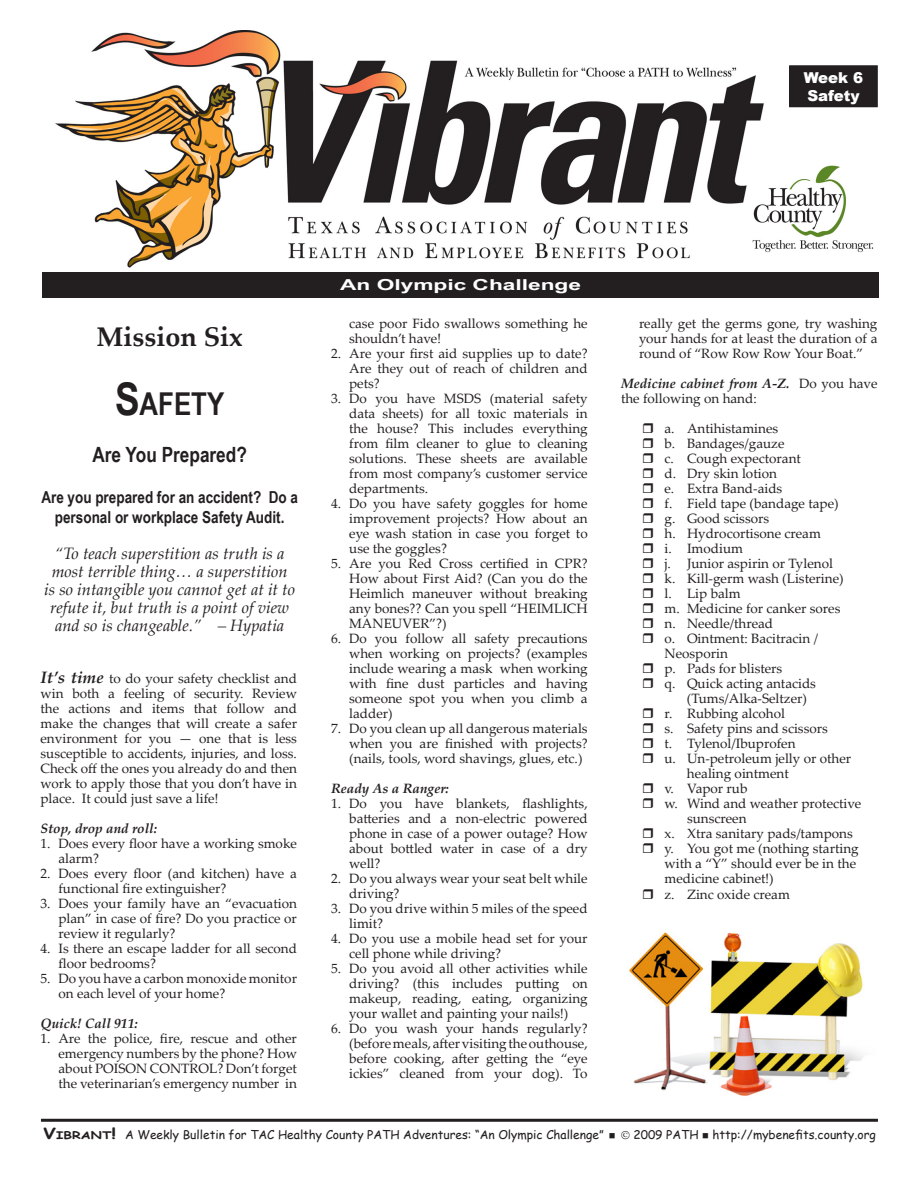
<style>
.page{position:relative;width:918px;height:1188px;background:#fff}
.page>*{position:absolute;margin:0;border:0;box-sizing:border-box;transform-origin:0 0}
.t1{font:700 31.5px "Arial Narrow";color:#231f20}
.t2{font:700 27px "Palatino Linotype";color:#231f20}
.t3{font:700 21px "Arial Narrow";color:#231f20}
.t4{font:italic 16.5px/18px "Palatino Linotype";color:#231f20;text-align:center}
.t5{font:700 16.5px/19.8px "Arial Narrow";color:#231f20;text-align:center}
.t6{font:700 15.15px "Arial Narrow";color:#fff;scale:1.83 1}
.t7{font:900 15px "Arial";color:#fff}
.t8{font:13.5px/15px "Palatino Linotype";color:#231f20;text-align:justify}
.t9{font:italic 700 13.5px "Palatino Linotype";color:#231f20}
.t10{font:12px "Comic Sans MS";color:#231f20}
.s1{font-size:45px}
.s2{font-weight:700;font-style:italic;font-size:16.5px}
.s3{font-weight:700;font-style:italic}
.s4{font-weight:700;font-size:15px}
.s5{font-weight:700;font-size:10.5px}
</style>
<div class="page">
<img style="left:55px;top:31px;width:822px;height:236px">
<div style="left:42px;top:272px;width:837px;height:26px;background:#231f20"></div>
<div style="left:790px;top:66px;width:87px;height:41px;background:#231f20"></div>
<div style="left:789px;top:65px;width:89px;height:42px;border:2px solid #231f20"></div>
<hr style="left:41px;top:1119px;width:837px;height:3px;background:#231f20">
<img style="left:629px;top:932px;width:234px;height:164px">
<p class="t7" style="left:804px;top:66px;width:61px">Week 6</p>
<p class="t7" style="left:807px;top:84px;width:54px">Safety</p>
<p class="t2" style="left:97px;top:318px;width:148px">Mission Six</p>
<p class="t1" style="left:115px;top:380px;width:111px"><span class="s1">S</span>afety</p>
<p class="t3" style="left:92px;top:439px;width:156px">Are You Prepared?</p>
<p class="t5" style="left:41px;top:487px;width:258px">Are you prepared for an accident? Do a personal or workplace Safety Audit.</p>
<p class="t4" style="left:44px;top:544px;width:252px">“To teach superstition as truth is a most terrible thing… a superstition is so intangible you cannot get at it to refute it, but truth is a point of view and so is changeable.” – Hypatia</p>
<p class="t8" style="left:40px;top:670px;width:258px"><span class="s2">It’s time</span> to do your safety checklist and win both a feeling of security. Review the actions and items that follow and make the changes that will create a safer environment for you — one that is less susceptible to accidents, injuries, and loss.<br>Check off the ones you already do and then work to apply those that you don’t have in place. It could just save a life!</p>
<p class="t9" style="left:40px;top:818px;width:118px">Stop, drop and roll:</p>
<p class="t8" style="left:58px;top:835px;width:240px;text-indent:-18px">1. Does every floor have a working smoke alarm?</p>
<p class="t8" style="left:58px;top:865px;width:240px;text-indent:-18px">2. Does every floor (and kitchen) have a functional fire extinguisher?</p>
<p class="t8" style="left:58px;top:895px;width:240px;text-indent:-18px">3. Does your family have an “evacuation plan” in case of fire? Do you practice or review it regularly?</p>
<p class="t8" style="left:58px;top:940px;width:240px;text-indent:-18px">4. Is there an escape ladder for all second floor bedrooms?</p>
<p class="t8" style="left:58px;top:970px;width:240px;text-indent:-18px">5. Do you have a carbon monoxide monitor on each level of your home?</p>
<p class="t9" style="left:40px;top:1013px;width:99px">Quick! Call 911:</p>
<p class="t8" style="left:58px;top:1030px;width:240px;text-indent:-18px">1. Are the police, fire, rescue and other emergency numbers by the phone? How about POISON CONTROL? Don’t forget the veterinarian’s emergency number in</p>
<p class="t6" style="left:340px;top:273px;width:133px">An Olympic Challenge</p>
<p class="t8" style="left:349px;top:316px;width:240px">case poor Fido swallows something he shouldn’t have!</p>
<p class="t8" style="left:349px;top:346px;width:240px;text-indent:-18px">2. Are your first aid supplies up to date?<br>Are they out of reach of children and pets?</p>
<p class="t8" style="left:349px;top:391px;width:240px;text-indent:-18px">3. Do you have MSDS (material safety data sheets) for all toxic materials in the house? This includes everything from film cleaner to glue to cleaning solutions. These sheets are available from most company’s customer service departments.</p>
<p class="t8" style="left:349px;top:496px;width:240px;text-indent:-18px">4. Do you have safety goggles for home improvement projects? How about an eye wash station in case you forget to use the goggles?</p>
<p class="t8" style="left:349px;top:556px;width:240px;text-indent:-18px">5. Are you Red Cross certified in CPR?<br>How about First Aid? (Can you do the Heimlich maneuver without breaking any bones?? Can you spell “HEIMLICH MANEUVER”?)</p>
<p class="t8" style="left:349px;top:631px;width:240px;text-indent:-18px">6. Do you follow all safety precautions when working on projects? (examples include wearing a mask when working with fine dust particles and having someone spot you when you climb a ladder)</p>
<p class="t8" style="left:349px;top:721px;width:240px;text-indent:-18px">7. Do you clean up all dangerous materials when you are finished with projects? (nails, tools, word shavings, glues, etc.)</p>
<p class="t9" style="left:331px;top:779px;width:119px">Ready As a Ranger:</p>
<p class="t8" style="left:349px;top:796px;width:240px;text-indent:-18px">1. Do you have blankets, flashlights, batteries and a non-electric powered phone in case of a power outage? How about bottled water in case of a dry well?</p>
<p class="t8" style="left:349px;top:871px;width:240px;text-indent:-18px">2. Do you always wear your seat belt while driving?</p>
<p class="t8" style="left:349px;top:901px;width:240px;text-indent:-18px">3. Do you drive within 5 miles of the speed limit?</p>
<p class="t8" style="left:349px;top:931px;width:240px;text-indent:-18px">4. Do you use a mobile head set for your cell phone while driving?</p>
<p class="t8" style="left:349px;top:961px;width:240px;text-indent:-18px">5. Do you avoid all other activities while driving? (this includes putting on makeup, reading, eating, organizing your wallet and painting your nails!)</p>
<p class="t8" style="left:349px;top:1021px;width:240px;text-indent:-18px">6. Do you wash your hands regularly? (before meals, after visiting the outhouse, before cooking, after getting the “eye ickies” cleaned from your dog). To</p>
<p class="t8" style="left:639px;top:316px;width:240px">really get the germs gone, try washing your hands for at least the duration of a round of “Row Row Row Your Boat.”</p>
<p class="t8" style="left:621px;top:376px;width:258px"><span class="s3">Medicine cabinet from A-Z.</span> Do you have the following on hand:</p>
<p class="t8" style="left:665px;top:421px;width:115px">a. Antihistamines</p>
<p class="t8" style="left:665px;top:436px;width:121px">b. Bandages/gauze</p>
<p class="t8" style="left:665px;top:451px;width:138px">c. Cough expectorant</p>
<p class="t8" style="left:665px;top:466px;width:114px">d. Dry skin lotion</p>
<p class="t8" style="left:665px;top:481px;width:119px">e. Extra Band-aids</p>
<p class="t8" style="left:665px;top:496px;width:176px">f. Field tape (bandage tape)</p>
<p class="t8" style="left:665px;top:511px;width:106px">g. Good scissors</p>
<p class="t8" style="left:665px;top:526px;width:158px">h. Hydrocortisone cream</p>
<p class="t8" style="left:665px;top:541px;width:80px">i. Imodium</p>
<p class="t8" style="left:665px;top:556px;width:170px">j. Junior aspirin or Tylenol</p>
<p class="t8" style="left:665px;top:571px;width:181px">k. Kill-germ wash (Listerine)</p>
<p class="t8" style="left:665px;top:586px;width:78px">l. Lip balm</p>
<p class="t8" style="left:665px;top:601px;width:178px">m. Medicine for canker sores</p>
<p class="t8" style="left:665px;top:616px;width:110px">n. Needle/thread</p>
<p class="t8" style="left:664px;top:631px;width:155px">o. Ointment: Bacitracin /<br>Neosporin</p>
<p class="t8" style="left:665px;top:661px;width:119px">p. Pads for blisters</p>
<p class="t8" style="left:665px;top:676px;width:153px">q. Quick acting antacids</p>
<p class="t8" style="left:687px;top:691px;width:122px">(Tums/Alka-Seltzer)</p>
<p class="t8" style="left:665px;top:706px;width:122px">r. Rubbing alcohol</p>
<p class="t8" style="left:665px;top:721px;width:165px">s. Safety pins and scissors</p>
<p class="t8" style="left:665px;top:736px;width:133px">t. Tylenol/Ibuprofen</p>
<p class="t8" style="left:665px;top:751px;width:188px">u. Un-petroleum jelly or other</p>
<p class="t8" style="left:687px;top:766px;width:103px">healing ointment</p>
<p class="t8" style="left:665px;top:781px;width:85px">v. Vapor rub</p>
<p class="t8" style="left:687px;top:796px;width:176px;text-indent:-22px">w. Wind and weather protective sunscreen</p>
<p class="t8" style="left:665px;top:826px;width:190px">x. Xtra sanitary pads/tampons</p>
<p class="t8" style="left:664px;top:841px;width:196px;text-align:left">y. You got me (nothing starting with a “Y” should ever be in the medicine cabinet!)</p>
<p class="t8" style="left:665px;top:887px;width:127px">z. Zinc oxide cream</p>
<p class="t10" style="left:43px;top:1126px;width:574px"><span class="s4">V</span><span class="s5">IBRANT</span><span class="s4">!</span> A Weekly Bulletin for TAC Healthy County PATH Adventures: “An Olympic Challenge” ■</p>
<p class="t10" style="left:633px;top:1126px;width:244px">2009 PATH ■ http://mybenefits.county.org</p>
</div>
